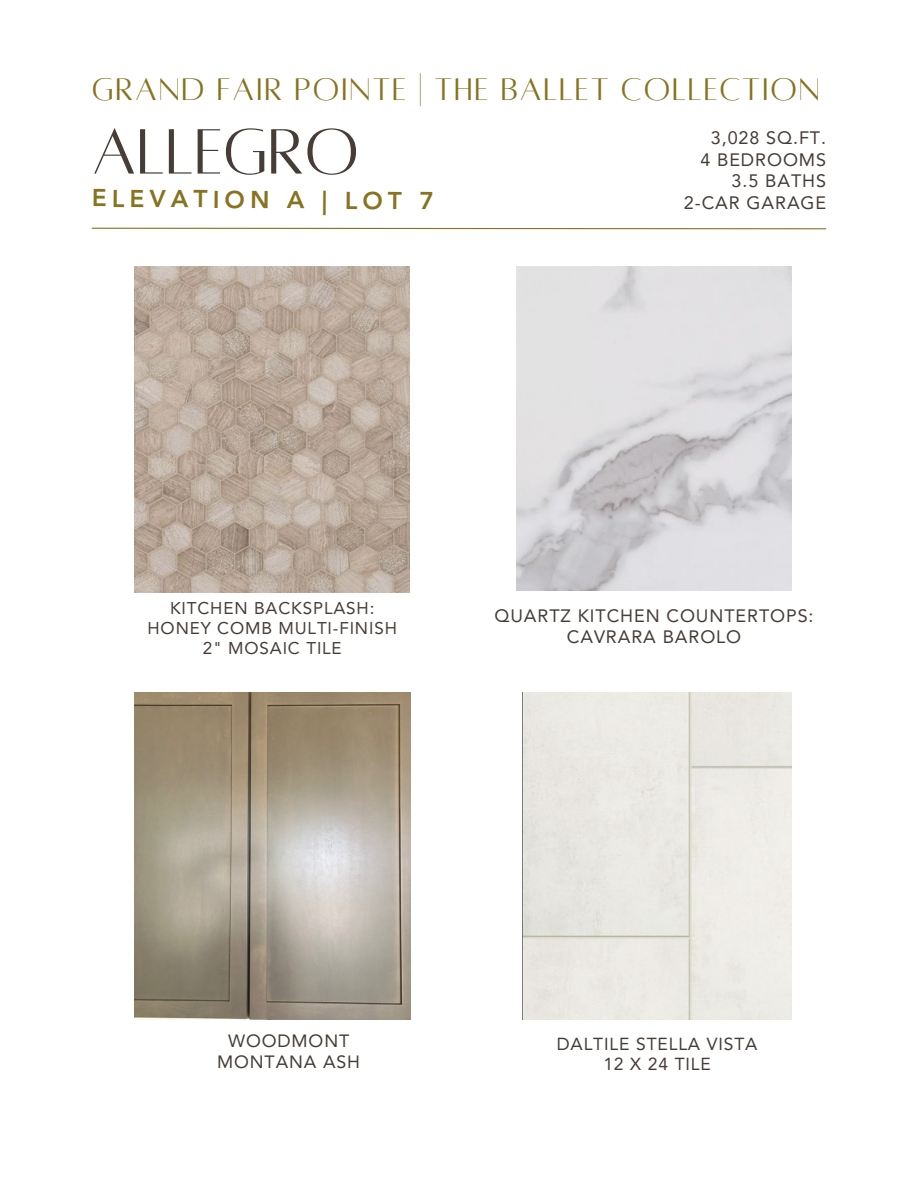
<style>
.page{position:relative;width:918px;height:1188px;background:#fff}
.page>*{position:absolute;margin:0;border:0;box-sizing:border-box;transform-origin:0 0}
.t1{font:70.5px "Alta regular";color:#453d36}
.t2{font:34.5px "Alta regular";letter-spacing:.05em;color:#877320}
.t3{font:800 24.45px "Avenir LT Pro";color:#877320}
.t4{font:18px/21.3px "Avenir LT Pro";letter-spacing:.05em;color:#453d36;text-align:right}
.t5{font:17.85px/20.7px "Avenir LT Pro";letter-spacing:.05em;color:#453d36;text-align:center}
.t6{font:17.4px "Avenir LT Pro";letter-spacing:.05em;color:#453d36}
.t7{font:16.95px "Avenir LT Pro";letter-spacing:.05em;color:#453d36}
</style>
<div class="page">
<img style="left:134px;top:267px;width:276px;height:326px">
<div style="left:523px;top:693px;width:269px;height:327px;background:#eae9e4"></div>
<img style="left:516px;top:267px;width:276px;height:323px">
<svg style="left:91px;top:227px;width:736px;height:3px"></svg>
<img style="left:134px;top:692px;width:276px;height:328px">
<p class="t2" style="left:92px;top:72px;width:730px">GRAND FAIR POINTE | THE BALLET COLLECTION</p>
<p class="t4" style="left:700px;top:129px;width:127px">3,028 SQ.FT.<br>4 BEDROOMS<br>3.5 BATHS</p>
<h4 class="t4" style="left:684px;top:193px;width:144px">2-CAR GARAGE</h4>
<p class="t1" style="left:92px;top:117px;width:269px">ALLEGRO</p>
<p class="t3" style="left:92px;top:187px;width:344px;rotate:1deg">ELEVATION A | LOT 7</p>
<h2 class="t7" style="left:170px;top:602px;width:206px">KITCHEN BACKSPLASH:</h2>
<h1 class="t7" style="left:148px;top:621px;width:251px">HONEY COMB MULTI-FINISH</h1>
<h4 class="t7" style="left:203px;top:641px;width:141px">2" MOSAIC TILE</h4>
<p class="t4" style="left:494px;top:607px;width:321px">QUARTZ KITCHEN COUNTERTOPS:</p>
<p class="t4" style="left:567px;top:628px;width:176px">CAVRARA BAROLO</p>
<p class="t5" style="left:217px;top:1032px;width:145px">WOODMONT<br>MONTANA ASH</p>
<h3 class="t6" style="left:557px;top:1037px;width:202px">DALTILE STELLA VISTA</h3>
<p class="t6" style="left:603px;top:1057px;width:109px">12 X 24 TILE</p>
</div>
